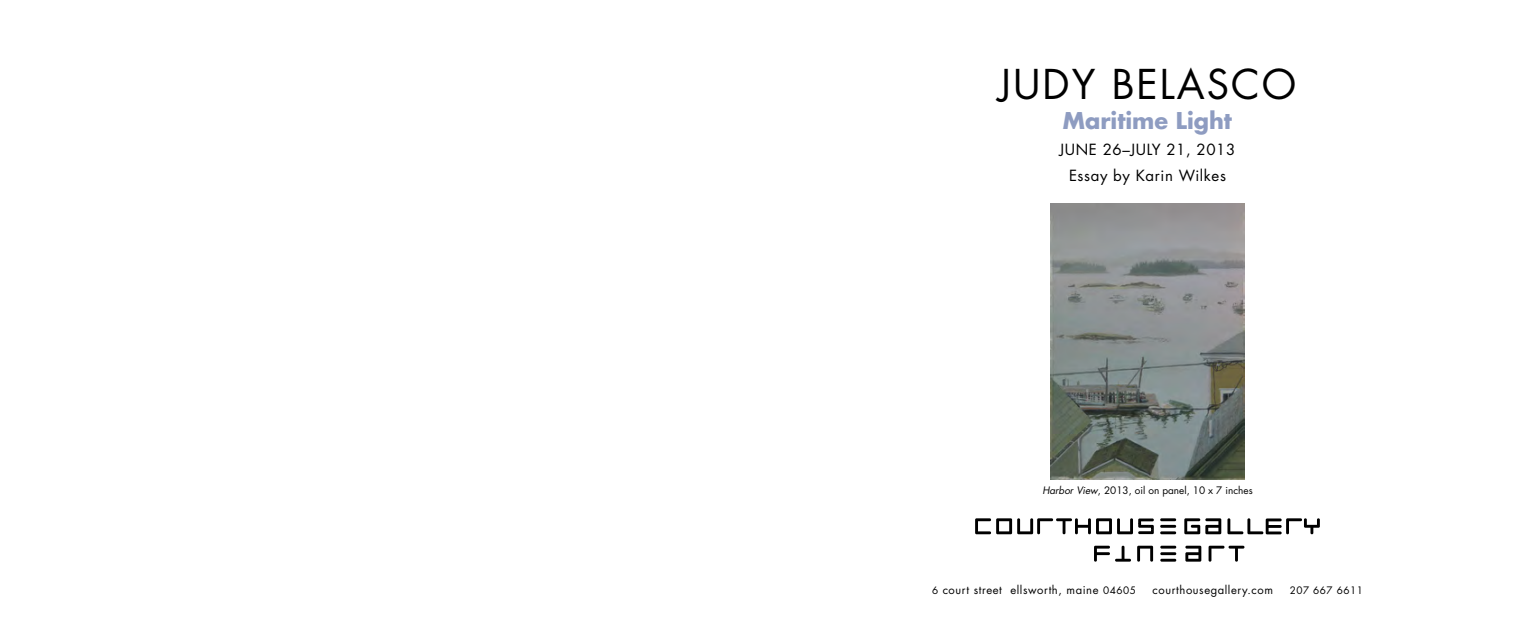
<style>
.page{position:relative;width:1530px;height:630px;background:#fff}
.page>*{position:absolute;margin:0;border:0;box-sizing:border-box;transform-origin:0 0}
.t1{font:40px "Futura";letter-spacing:.05em;color:#000}
.t2{font:700 22.5px "Futura";color:#8e9cc1}
.t3{font:15px/26.2px "Futura";letter-spacing:.04em;color:#000;text-align:center}
.t4{font:11.25px "Futura";letter-spacing:.05em;color:#000}
.t5{font:10px "Futura";color:#000}
.t6{font:10px "Futura";letter-spacing:.05em;color:#000}
.s1{font-style:italic}
.s2{font-size:10px}
</style>
<div class="page">
<svg style="left:1160px;top:518px;width:16px;height:16px"></svg>
<svg style="left:1160px;top:546px;width:16px;height:16px"></svg>
<svg style="left:1184px;top:518px;width:37px;height:16px"></svg>
<svg style="left:1094px;top:546px;width:37px;height:16px"></svg>
<svg style="left:1137px;top:546px;width:16px;height:16px"></svg>
<svg style="left:1185px;top:546px;width:16px;height:16px"></svg>
<svg style="left:1209px;top:546px;width:35px;height:16px"></svg>
<svg style="left:1227px;top:518px;width:93px;height:16px"></svg>
<svg style="left:975px;top:518px;width:179px;height:16px"></svg>
<img style="left:1050px;top:204px;width:195px;height:275px">
<h1 class="t1" style="left:999px;top:57px;width:299px">judy belasco</h1>
<h2 class="t2" style="left:1063px;top:105px;width:171px">Maritime Light</h2>
<h3 class="t3" style="left:1060px;top:136px;width:177px">june 26–july 21, 2013<br>Essay by Karin Wilkes</h3>
<p class="t5" style="left:1042px;top:483px;width:212px"><span class="s1">Harbor View</span>, 2013, oil on panel, 10 x 7 inches</p>
<p class="t4" style="left:932px;top:582px;width:205px"><span class="s2">6</span> court street ellsworth, maine <span class="s2">04605</span></p>
<p class="t4" style="left:1153px;top:582px;width:122px">courthousegallery.com</p>
<p class="t6" style="left:1290px;top:583px;width:75px">207 667 6611</p>
</div>
